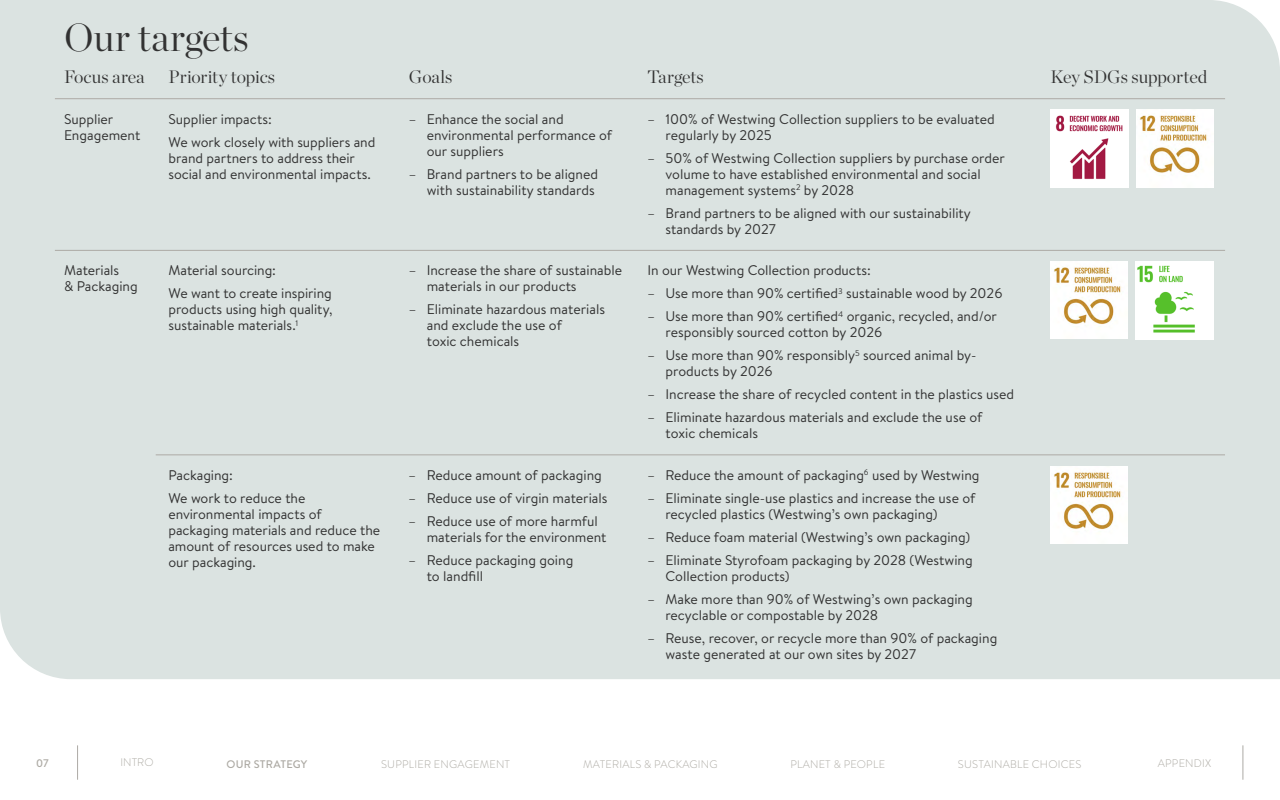
<style>
.page{position:relative;width:1280px;height:800px;background:#fff}
.page>*{position:absolute;margin:0;border:0;box-sizing:border-box;transform-origin:0 0}
.t1{font:300 39px "Chronicle Display";letter-spacing:.005em;color:#323232}
.t2{font:300 18px "Chronicle Display";letter-spacing:-.005em;color:#323232}
.t3{font:14px/16px "Brandon Text";color:#323232}
.t4{font:300 11px "Brandon Text";letter-spacing:.02em;color:#adaaa4}
.t5{font:500 11px "Brandon Text";letter-spacing:.02em;color:#adaaa4}
</style>
<div class="page">
<hr style="left:77px;top:745px;width:1px;height:35px;background:#adaaa5">
<hr style="left:1243px;top:745px;width:1px;height:35px;background:#adaaa5">
<div style="left:0;top:0;width:1280px;height:679px;background:#dbe3e1"></div>
<hr style="left:55px;top:98px;width:1170px;height:1px;background:#adaaa5">
<hr style="left:55px;top:250px;width:1170px;height:1px;background:#adaaa5">
<img style="left:1051px;top:110px;width:77px;height:77px">
<img style="left:1136px;top:110px;width:78px;height:77px">
<hr style="left:156px;top:455px;width:1069px;height:1px;background:#adaaa5">
<img style="left:1050px;top:262px;width:78px;height:77px">
<img style="left:1135px;top:261px;width:78px;height:78px">
<img style="left:1050px;top:466px;width:78px;height:77px">
<h1 class="t1" style="left:64px;top:7px;width:186px">Our targets</h1>
<p class="t2" style="left:64px;top:63px;width:82px">Focus area</p>
<p class="t2" style="left:168px;top:63px;width:108px">Priority topics</p>
<p class="t2" style="left:409px;top:63px;width:45px">Goals</p>
<p class="t2" style="left:648px;top:63px;width:58px">Targets</p>
<p class="t2" style="left:1051px;top:63px;width:158px">Key SDGs supported</p>
<p class="t3" style="left:427px;top:110px;width:187px;text-indent:-18px">– Enhance the social and environmental performance of our suppliers</p>
<p class="t3" style="left:409px;top:165px;width:191px;text-align:right">– Brand partners to be aligned with sustainability standards</p>
<p class="t3" style="left:64px;top:110px;width:78px">Supplier<br>Engagement</p>
<p class="t3" style="left:666px;top:110px;width:331px;text-indent:-18px">– 100% of Westwing Collection suppliers to be evaluated regularly by 2025</p>
<p class="t3" style="left:666px;top:149px;width:341px;text-indent:-18px">– 50% of Westwing Collection suppliers by purchase order volume to have established environmental and social management systems<sup>2</sup> by 2028</p>
<p class="t3" style="left:666px;top:204px;width:307px;text-indent:-18px">– Brand partners to be aligned with our sustainability standards by 2027</p>
<p class="t3" style="left:648px;top:262px;width:225px">In our Westwing Collection products:</p>
<p class="t3" style="left:648px;top:285px;width:356px">– Use more than 90% certified<sup>3</sup> sustainable wood by 2026</p>
<p class="t3" style="left:666px;top:308px;width:333px;text-indent:-18px">– Use more than 90% certified<sup>4</sup> organic, recycled, and/or responsibly sourced cotton by 2026</p>
<p class="t3" style="left:666px;top:347px;width:312px;text-indent:-18px">– Use more than 90% responsibly<sup>5</sup> sourced animal by&shy;products by 2026</p>
<p class="t3" style="left:648px;top:386px;width:368px">– Increase the share of recycled content in the plastics used</p>
<p class="t3" style="left:666px;top:409px;width:318px;text-indent:-18px">– Eliminate hazardous materials and exclude the use of toxic chemicals</p>
<p class="t3" style="left:168px;top:107px;width:209px;line-height:23px">Supplier impacts:<br>We work closely with suppliers and</p>
<p class="t3" style="left:168px;top:149px;width:204px">brand partners to address their social and environmental impacts.</p>
<p class="t3" style="left:64px;top:262px;width:75px">Materials<br>&amp; Packaging</p>
<p class="t3" style="left:427px;top:262px;width:197px;text-indent:-18px">– Increase the share of sustainable materials in our products</p>
<p class="t3" style="left:427px;top:301px;width:180px;text-indent:-18px">– Eliminate hazardous materials and exclude the use of<br>toxic chemicals</p>
<p class="t3" style="left:168px;top:259px;width:165px;line-height:23px">Material sourcing:<br>We want to create inspiring</p>
<p class="t3" style="left:168px;top:301px;width:165px">products using high quality, sustainable materials.<sup>1</sup></p>
<p class="t3" style="left:168px;top:463px;width:139px;line-height:23px">Packaging:<br>We work to reduce the</p>
<p class="t3" style="left:168px;top:506px;width:213px">environmental impacts of packaging materials and reduce the amount of resources used to make our packaging.</p>
<p class="t3" style="left:409px;top:467px;width:195px">– Reduce amount of packaging</p>
<p class="t3" style="left:409px;top:490px;width:200px">– Reduce use of virgin materials</p>
<p class="t3" style="left:427px;top:513px;width:181px;text-indent:-18px">– Reduce use of more harmful materials for the environment</p>
<p class="t3" style="left:427px;top:552px;width:148px;text-indent:-18px">– Reduce packaging going to landfill</p>
<p class="t3" style="left:647px;top:467px;width:334px">– Reduce the amount of packaging<sup>6</sup> used by Westwing</p>
<p class="t3" style="left:665px;top:490px;width:311px;text-indent:-18px">– Eliminate single-use plastics and increase the use of recycled plastics (Westwing’s own packaging)</p>
<p class="t3" style="left:647px;top:529px;width:324px">– Reduce foam material (Westwing’s own packaging)</p>
<p class="t3" style="left:665px;top:552px;width:309px;text-indent:-18px">– Eliminate Styrofoam packaging by 2028 (Westwing<br>Collection products)</p>
<p class="t3" style="left:665px;top:591px;width:309px;text-indent:-18px">– Make more than 90% of Westwing’s own packaging recyclable or compostable by 2028</p>
<p class="t3" style="left:665px;top:630px;width:333px;text-indent:-18px">– Reuse, recover, or recycle more than 90% of packaging waste generated at our own sites by 2027</p>
<p class="t5" style="left:36px;top:755px;width:14px">07</p>
<p class="t4" style="left:121px;top:755px;width:34px">INTRO</p>
<p class="t5" style="left:227px;top:756px;width:82px">OUR STRATEGY</p>
<p class="t4" style="left:381px;top:756px;width:131px">SUPPLIER ENGAGEMENT</p>
<p class="t4" style="left:583px;top:756px;width:136px">MATERIALS &amp; PACKAGING</p>
<p class="t4" style="left:790px;top:756px;width:96px">PLANET &amp; PEOPLE</p>
<p class="t4" style="left:958px;top:756px;width:125px">SUSTAINABLE CHOICES</p>
<p class="t4" style="left:1158px;top:755px;width:55px">APPENDIX</p>
</div>
